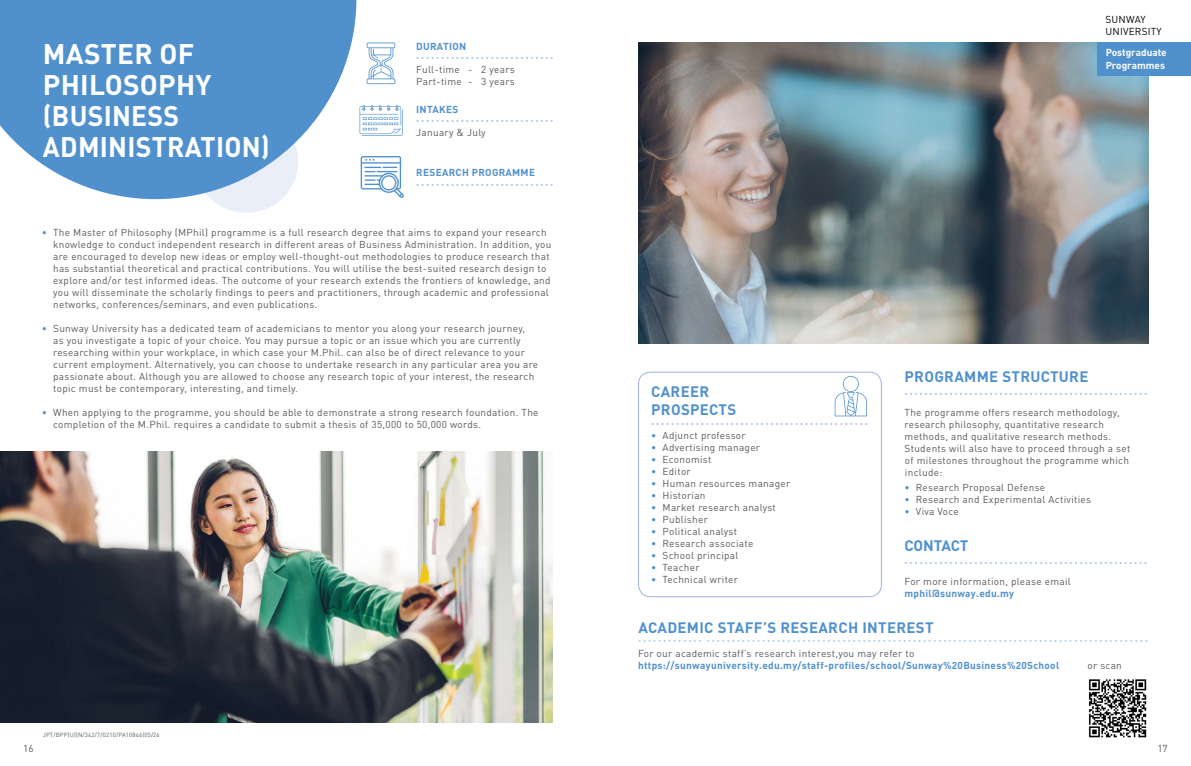
<style>
.page{position:relative;width:1191px;height:766px;background:#fff}
.page>*{position:absolute;margin:0;border:0;box-sizing:border-box;transform-origin:0 0}
.t1{font:700 28px/31px "DIN Pro";letter-spacing:.01em;color:#fff}
.t2{font:700 15px/18px "DIN Pro";letter-spacing:.02em;color:#5091cd}
.t3{font:10px/12px "DIN Pro";letter-spacing:.03em;color:#58595b}
.t4{font:700 10px "DIN Pro";letter-spacing:.03em;color:#5091cd}
.t5{font:10px "DIN Pro";letter-spacing:.03em;color:#58595b}
.t6{font:700 10px/12px "DIN Pro";color:#fff}
.t7{font:10px/12px "DIN Pro";letter-spacing:.02em;color:#000}
.t8{font:6px "DIN Pro";color:#a4bfe4}
.t9{font:6px "DIN Pro";color:#9ed2f1}
.t10{font:6px "DIN Pro";letter-spacing:.03em;color:#58595b}
.s1{color:#5091cd}
</style>
<div class="page">
<div style="left:638px;top:371px;width:244px;height:226px;border:1px solid #9cb6d9;border-radius:12px"></div>
<svg style="left:359px;top:105px;width:44px;height:31px"></svg>
<svg style="left:367px;top:43px;width:28px;height:41px"></svg>
<svg style="left:361px;top:156px;width:43px;height:42px"></svg>
<img style="left:0;top:451px;width:552px;height:271px">
<div style="left:195px;top:110px;width:103px;height:103px;background:#e9eef8;border-radius:50%"></div>
<svg style="left:0;top:0;width:356px;height:199px;fill:#5091cd"></svg>
<img style="left:638px;top:43px;width:510px;height:301px">
<svg style="left:834px;top:376px;width:33px;height:40px"></svg>
<div style="left:1097px;top:43px;width:94px;height:33px;background:#5091cd"></div>
<img style="left:1088px;top:679px;width:59px;height:59px">
<h1 class="t1" style="left:43px;top:37px;width:228px">Master of<br>Philosophy (Business<br>Administration)</h1>
<p class="t4" style="left:416px;top:39px;width:8px">DURATION</p>
<p class="t8" style="left:416px;top:53px;width:139px">••••••••••••••••••••••••••••</p>
<p class="t3" style="left:416px;top:62px;width:100px">Full-time - 2 years<br>Part-time - 3 years</p>
<p class="t4" style="left:416px;top:102px;width:7px">INTA</p>
<p class="t4" style="left:439px;top:102px;width:21px">KES</p>
<p class="t8" style="left:416px;top:116px;width:139px">••••••••••••••••••••••••••••</p>
<p class="t3" style="left:416px;top:125px;width:71px">January &amp; July</p>
<p class="t4" style="left:416px;top:165px;width:27px">RESEAR</p>
<p class="t4" style="left:455px;top:165px;width:25px">CH PROGRAMME</p>
<p class="t8" style="left:416px;top:180px;width:139px">••••••••••••••••••••••••••••</p>
<p class="t3" style="left:53px;top:225px;width:500px;text-indent:-11px"><span class="s1">•</span> The Master of Philosophy (MPhil) programme is a full research degree that aims to expand your research knowledge to conduct independent research in different areas of Business Administration. In addition, you are encouraged to develop new ideas or employ well-thought-out methodologies to produce research that has substantial theoretical and practical contributions. You will utilise the best-suited research design to explore and/or test informed ideas. The outcome of your research extends the frontiers of knowledge, and you will disseminate the scholarly findings to peers and practitioners, through academic and professional networks, conferences/seminars, and even publications.</p>
<p class="t3" style="left:53px;top:321px;width:486px;text-indent:-11px"><span class="s1">•</span> Sunway University has a dedicated team of academicians to mentor you along your research journey,<br>as you investigate a topic of your choice. You may pursue a topic or an issue which you are currently researching within your workplace, in which case your M.Phil. can also be of direct relevance to your current employment. Alternatively, you can choose to undertake research in any particular area you are passionate about. Although you are allowed to choose any research topic of your interest, the research topic must be contemporary, interesting, and timely.</p>
<p class="t3" style="left:53px;top:405px;width:487px;text-indent:-11px"><span class="s1">•</span> When applying to the programme, you should be able to demonstrate a strong research foundation. The completion of the M.Phil. requires a candidate to submit a thesis of 35,000 to 50,000 words.</p>
<p class="t10" style="left:43px;top:730px;width:118px">JPT/BPP(U)(N/342/7/0210/PA10846)05/26</p>
<p class="t7" style="left:1105px;top:12px;width:58px">SUNWAY<br>UNIVERSITY</p>
<p class="t6" style="left:1105px;top:46px;width:63px">Postgraduate<br>Programmes</p>
<h2 class="t2" style="left:651px;top:382px;width:21px">CAREER<br>PRO</h2>
<h2 class="t2" style="left:681px;top:400px;width:57px">SPE CTS</h2>
<p class="t8" style="left:651px;top:419px;width:218px">••••••••••••••••••••••••••••••••••••••••••••</p>
<p class="t3" style="left:651px;top:428px;width:96px"><span class="s1">•</span> Adjunct professor</p>
<p class="t3" style="left:651px;top:440px;width:110px"><span class="s1">•</span> Advertising manager</p>
<p class="t3" style="left:651px;top:452px;width:62px"><span class="s1">•</span> Economist</p>
<p class="t3" style="left:651px;top:464px;width:41px"><span class="s1">•</span> Editor</p>
<p class="t3" style="left:651px;top:476px;width:141px"><span class="s1">•</span> Human resources manager</p>
<p class="t3" style="left:651px;top:488px;width:56px"><span class="s1">•</span> Historian</p>
<p class="t3" style="left:651px;top:500px;width:126px"><span class="s1">•</span> Market research analyst</p>
<p class="t3" style="left:651px;top:512px;width:58px"><span class="s1">•</span> Publisher</p>
<p class="t3" style="left:651px;top:524px;width:87px"><span class="s1">•</span> Political analyst</p>
<p class="t3" style="left:651px;top:536px;width:104px"><span class="s1">•</span> Research associate</p>
<p class="t3" style="left:651px;top:548px;width:89px"><span class="s1">•</span> School principal</p>
<p class="t3" style="left:651px;top:560px;width:50px"><span class="s1">•</span> Teacher</p>
<p class="t3" style="left:651px;top:572px;width:88px"><span class="s1">•</span> Technical writer</p>
<h2 class="t2" style="left:904px;top:367px;width:12px">PROGRAMME</h2>
<h2 class="t2" style="left:1002px;top:367px;width:20px">STRU</h2>
<h2 class="t2" style="left:1040px;top:367px;width:20px">CTURE</h2>
<p class="t8" style="left:904px;top:389px;width:244px">•••••••••••••••••••••••••••••••••••••••••••••••••</p>
<p class="t3" style="left:904px;top:405px;width:227px">The programme offers research methodology, research philosophy, quantitative research methods, and qualitative research methods.<br>Students will also have to proceed through a set of milestones throughout the programme which include:</p>
<p class="t3" style="left:904px;top:480px;width:142px"><span class="s1">•</span> Research Proposal Defense</p>
<p class="t3" style="left:904px;top:492px;width:188px"><span class="s1">•</span> Research and Experimental Activities</p>
<p class="t3" style="left:904px;top:504px;width:56px"><span class="s1">•</span> Viva Voce</p>
<h2 class="t2" style="left:904px;top:536px;width:19px">CONTA</h2>
<h2 class="t2" style="left:950px;top:536px;width:18px">CT</h2>
<p class="t8" style="left:904px;top:558px;width:244px">•••••••••••••••••••••••••••••••••••••••••••••••••</p>
<p class="t3" style="left:904px;top:573px;width:168px">For more information, please email</p>
<p class="t4" style="left:904px;top:586px;width:111px">mphil@sunway.edu.my</p>
<h2 class="t2" style="left:638px;top:617px;width:30px">ACADEMI</h2>
<h2 class="t2" style="left:704px;top:617px;width:33px">C STAFF</h2>
<h2 class="t2" style="left:763px;top:617px;width:57px">’S RESEAR</h2>
<h2 class="t2" style="left:838px;top:617px;width:34px">CH INTERE</h2>
<h2 class="t2" style="left:916px;top:617px;width:18px">ST</h2>
<p class="t9" style="left:638px;top:636px;width:511px">••••••••••••• ••••••••••••••••••••••••••••••••••••••••••••••••••••••••••••••••••••••••••••••••••••••••</p>
<p class="t5" style="left:638px;top:646px;width:278px">For our academic staff’s research interest,you may refer to</p>
<p class="t4" style="left:638px;top:658px;width:423px">https://sunwayuniversity.edu.my/staff-profiles/school/Sunway%20Business%20School</p>
<p class="t5" style="left:1087px;top:658px;width:36px">or scan</p>
<p class="t3" style="left:23px;top:741px;width:12px">16</p>
<p class="t3" style="left:1157px;top:741px;width:12px">17</p>
</div>
